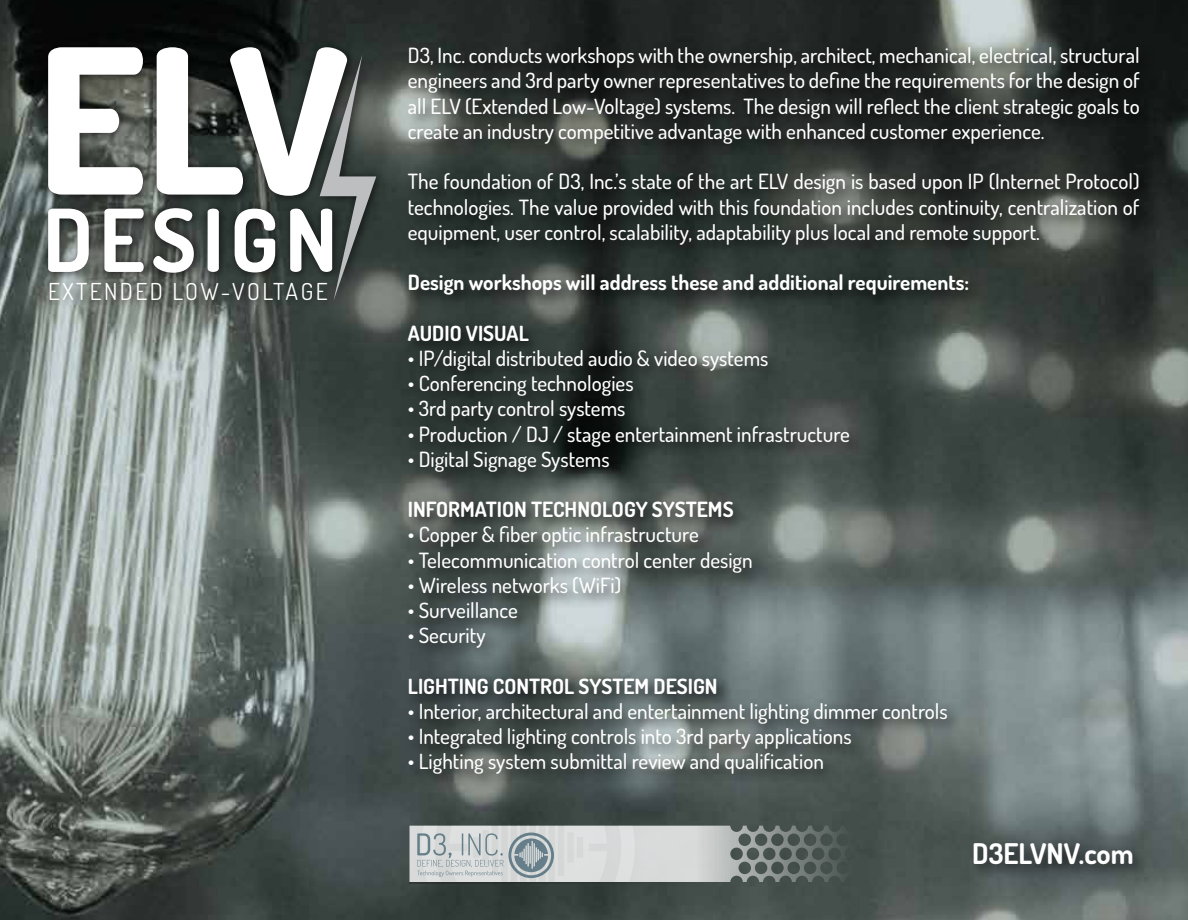
<style>
.page{position:relative;width:1188px;height:920px;background:#fff}
.page>*{position:absolute;margin:0;border:0;box-sizing:border-box;transform-origin:0 0}
.t1{font:700 28.5px "Dosis";color:#fff}
.t2{font:23.4px "Dosis";letter-spacing:.105em;color:#fff}
.t3{font:500 21px/25.2px "Dosis";color:#fff;text-align:justify}
.t4{font:700 21px "Dosis";color:#fff}
</style>
<div class="page">
<img style="left:0;top:0;width:1188px;height:919px">
<img style="left:397px;top:34px;width:769px;height:860px">
<img style="left:36px;top:35px;width:355px;height:284px">
<svg style="left:48px;top:208px;width:41px;height:64px"></svg>
<svg style="left:104px;top:208px;width:40px;height:64px"></svg>
<svg style="left:48px;top:47px;width:95px;height:147px"></svg>
<svg style="left:153px;top:47px;width:223px;height:253px"></svg>
<img style="left:410px;top:825px;width:242px;height:56px">
<svg style="left:410px;top:881px;width:320px;height:2px"></svg>
<svg style="left:730px;top:832px;width:231px;height:28px"></svg>
<svg style="left:417px;top:825px;width:218px;height:56px"></svg>
<img style="left:961px;top:828px;width:194px;height:64px">
<p class="t2" style="left:48px;top:276px;width:281px">EXTENDED LOW-VOLTAGE</p>
<p class="t3" style="left:408px;top:42px;width:733px">D3, Inc. conducts workshops with the ownership, architect, mechanical, electrical, structural engineers and 3rd party owner representatives to define the requirements for the design of all ELV (Extended Low-Voltage) systems. The design will reflect the client strategic goals to create an industry competitive advantage with enhanced customer experience.</p>
<p class="t3" style="left:408px;top:168px;width:733px">The foundation of D3, Inc.’s state of the art ELV design is based upon IP (Internet Protocol) technologies. The value provided with this foundation includes continuity, centralization of equipment, user control, scalability, adaptability plus local and remote support.</p>
<p class="t4" style="left:408px;top:269px;width:563px">Design workshops will address these and additional requirements:</p>
<p class="t4" style="left:408px;top:319px;width:122px">AUDIO VISUAL</p>
<p class="t3" style="left:408px;top:345px;width:362px">• IP/digital distributed audio &amp; video systems</p>
<p class="t3" style="left:408px;top:370px;width:227px">• Conferencing technologies</p>
<p class="t3" style="left:408px;top:395px;width:219px">• 3rd party control systems</p>
<p class="t3" style="left:408px;top:420px;width:444px">• Production / DJ / stage entertainment infrastructure</p>
<p class="t3" style="left:408px;top:446px;width:203px">• Digital Signage Systems</p>
<p class="t4" style="left:408px;top:496px;width:327px">INFORMATION TECHNOLOGY SYSTEMS</p>
<p class="t3" style="left:408px;top:521px;width:292px">• Copper &amp; fiber optic infrastructure</p>
<p class="t3" style="left:408px;top:546px;width:346px">• Telecommunication control center design</p>
<p class="t3" style="left:408px;top:572px;width:215px">• Wireless networks (WiFi)</p>
<p class="t3" style="left:408px;top:597px;width:111px">• Surveillance</p>
<p class="t3" style="left:408px;top:622px;width:79px">• Security</p>
<p class="t4" style="left:408px;top:672px;width:311px">LIGHTING CONTROL SYSTEM DESIGN</p>
<p class="t3" style="left:408px;top:698px;width:541px">• Interior, architectural and entertainment lighting dimmer controls</p>
<p class="t3" style="left:408px;top:723px;width:445px">• Integrated lighting controls into 3rd party applications</p>
<p class="t3" style="left:408px;top:748px;width:418px">• Lighting system submittal review and qualification</p>
<h1 class="t1" style="left:972px;top:835px;width:163px">D3ELVNV.com</h1>
</div>
